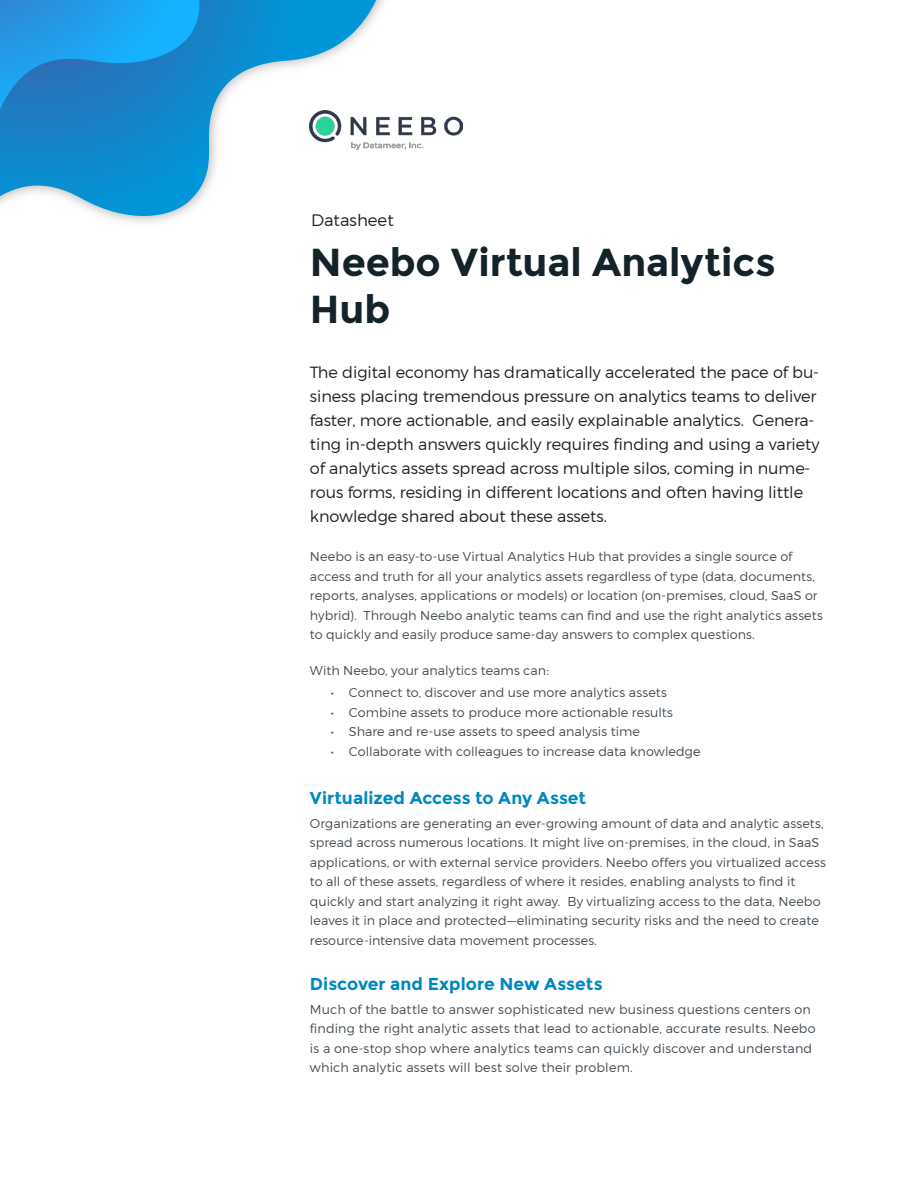
<style>
.page{position:relative;width:918px;height:1188px;background:#fff}
.page>*{position:absolute;margin:0;border:0;box-sizing:border-box;transform-origin:0 0}
.t1{font:700 39px/46.5px "Montserrat";color:#14222a}
.Headline_H3{font:700 17.25px "Montserrat";color:#0088be}
.t2{font:300 16.5px "Montserrat";color:#231f20}
.Introtext{font:300 16.2px/24px "Montserrat";letter-spacing:-.005em;color:#231f20}
.Copytext{font:300 12.75px/19.5px "Montserrat";letter-spacing:.005em;color:#424c53}
.Copytext_before_Bull{font:300 12.75px "Montserrat";letter-spacing:.005em;color:#424c53}
</style>
<div class="page">
<svg style="left:0;top:0;width:384px;height:223px"></svg>
<svg style="left:0;top:0;width:209px;height:129px;background:#1c8ed7"></svg>
<img style="left:310px;top:110px;width:152px;height:40px">
<p class="t2" style="left:311px;top:210px;width:84px">Datasheet</p>
<h1 class="t1" style="left:310px;top:239px;width:467px">Neebo Virtual Analytics<br>Hub</h1>
<p class="Introtext" style="left:310px;top:360px;width:511px">The digital economy has dramatically accelerated the pace of bu&shy;siness placing tremendous pressure on analytics teams to deliver faster, more actionable, and easily explainable analytics. Genera&shy;ting in-depth answers quickly requires finding and using a variety of analytics assets spread across multiple silos, coming in nume&shy;rous forms, residing in different locations and often having little knowledge shared about these assets.</p>
<p class="Copytext" style="left:310px;top:547px;width:514px">Neebo is an easy-to-use Virtual Analytics Hub that provides a single source of access and truth for all your analytics assets regardless of type (data, documents, reports, analyses, applications or models) or location (on-premises, cloud, SaaS or hybrid). Through Neebo analytic teams can find and use the right analytics assets to quickly and easily produce same-day answers to complex questions.</p>
<p class="Copytext_before_Bull" style="left:310px;top:663px;width:240px">With Neebo, your analytics teams can:</p>
<p class="Copytext" style="left:331px;top:683px;width:337px">• Connect to, discover and use more analytics assets</p>
<p class="Copytext" style="left:331px;top:702px;width:344px">• Combine assets to produce more actionable results</p>
<p class="Copytext" style="left:331px;top:722px;width:310px">• Share and re-use assets to speed analysis time</p>
<p class="Copytext" style="left:331px;top:741px;width:371px">• Collaborate with colleagues to increase data knowledge</p>
<p class="Headline_H3" style="left:310px;top:788px;width:278px">Virtualized Access to Any Asset</p>
<p class="Copytext" style="left:310px;top:813px;width:517px">Organizations are generating an ever-growing amount of data and analytic assets, spread across numerous locations. It might live on-premises, in the cloud, in SaaS applications, or with external service providers. Neebo offers you virtualized access to all of these assets, regardless of where it resides, enabling analysts to find it quickly and start analyzing it right away. By virtualizing access to the data, Neebo leaves it in place and protected—eliminating security risks and the need to create resource-intensive data movement processes.</p>
<p class="Headline_H3" style="left:310px;top:973px;width:294px">Discover and Explore New Assets</p>
<p class="Copytext" style="left:310px;top:999px;width:507px">Much of the battle to answer sophisticated new business questions centers on finding the right analytic assets that lead to actionable, accurate results. Neebo is a one-stop shop where analytics teams can quickly discover and understand which analytic assets will best solve their problem.</p>
</div>
